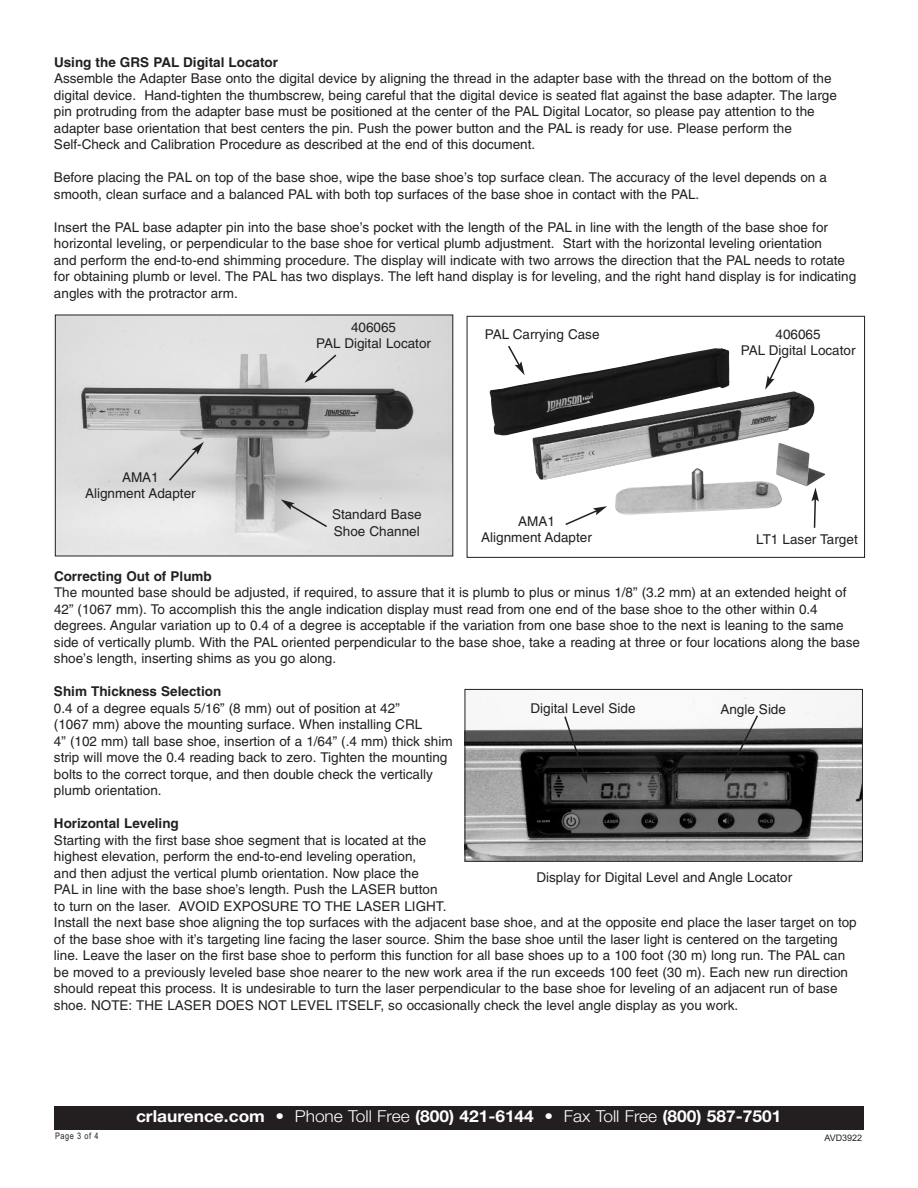
<style>
.page{position:relative;width:918px;height:1188px;background:#fff}
.page>*{position:absolute;margin:0;border:0;box-sizing:border-box;transform-origin:0 0}
.t1{font:700 16.5px "Helvetica Neue";color:#fff;scale:1.05 1}
.t2{font:13.5px/16.5px "Helvetica";color:#231f20}
.t3{font:700 13.5px "Helvetica";color:#231f20}
.t4{font:9px "Arial Narrow";letter-spacing:.055em;color:#231f20}
.t5{font:9px "Arial";color:#231f20}
.s1{font-weight:300}
</style>
<div class="page">
<div style="left:54px;top:1106px;width:810px;height:24px;background:#231f20"></div>
<img style="left:57px;top:317px;width:394px;height:237px">
<div style="left:55px;top:315px;width:398px;height:241px;border:1px solid #231f20"></div>
<img style="left:490px;top:348px;width:336px;height:167px">
<div style="left:467px;top:316px;width:398px;height:242px;border:1px solid #231f20"></div>
<img style="left:467px;top:696px;width:394px;height:164px">
<div style="left:465px;top:689px;width:398px;height:173px;border:1px solid #231f20"></div>
<svg style="left:281px;top:500px;width:48px;height:29px"></svg>
<svg style="left:304px;top:353px;width:34px;height:30px"></svg>
<svg style="left:167px;top:442px;width:37px;height:40px"></svg>
<svg style="left:564px;top:506px;width:43px;height:19px"></svg>
<svg style="left:811px;top:488px;width:8px;height:40px"></svg>
<svg style="left:765px;top:355px;width:18px;height:35px"></svg>
<svg style="left:507px;top:345px;width:18px;height:30px"></svg>
<svg style="left:563px;top:715px;width:24px;height:69px"></svg>
<svg style="left:724px;top:714px;width:35px;height:68px"></svg>
<p class="t3" style="left:54px;top:57px;width:226px">Using the GRS PAL Digital Locator</p>
<p class="t2" style="left:54px;top:71px;width:784px">Assemble the Adapter Base onto the digital device by aligning the thread in the adapter base with the thread on the bottom of the digital device. Hand-tighten the thumbscrew, being careful that the digital device is seated flat against the base adapter. The large pin protruding from the adapter base must be positioned at the center of the PAL Digital Locator, so please pay attention to the adapter base orientation that best centers the pin. Push the power button and the PAL is ready for use. Please perform the Self-Check and Calibration Procedure as described at the end of this document.</p>
<p class="t2" style="left:54px;top:170px;width:775px">Before placing the PAL on top of the base shoe, wipe the base shoe’s top surface clean. The accuracy of the level depends on a smooth, clean surface and a balanced PAL with both top surfaces of the base shoe in contact with the PAL.</p>
<p class="t2" style="left:54px;top:220px;width:804px">Insert the PAL base adapter pin into the base shoe’s pocket with the length of the PAL in line with the length of the base shoe for horizontal leveling, or perpendicular to the base shoe for vertical plumb adjustment. Start with the horizontal leveling orientation<br>and perform the end-to-end shimming procedure. The display will indicate with two arrows the direction that the PAL needs to rotate for obtaining plumb or level. The PAL has two displays. The left hand display is for leveling, and the right hand display is for indicating angles with the protractor arm.</p>
<p class="t2" style="left:85px;top:470px;width:112px;text-align:center">AMA1<br>Alignment Adapter</p>
<p class="t2" style="left:316px;top:321px;width:116px;text-align:center">406065<br>PAL Digital Locator</p>
<p class="t2" style="left:485px;top:327px;width:116px">PAL Carrying Case</p>
<p class="t2" style="left:332px;top:508px;width:91px">Standard Base<br>Shoe Channel</p>
<p class="t2" style="left:481px;top:514px;width:112px;text-align:center">AMA1<br>Alignment Adapter</p>
<p class="t2" style="left:741px;top:327px;width:116px;text-align:center">406065<br>PAL Digital Locator</p>
<p class="t2" style="left:756px;top:532px;width:103px">LT1 Laser Target</p>
<p class="t3" style="left:54px;top:571px;width:159px">Correcting Out of Plumb</p>
<p class="t2" style="left:54px;top:585px;width:808px">The mounted base should be adjusted, if required, to assure that it is plumb to plus or minus 1/8” (3.2 mm) at an extended height of 42” (1067 mm). To accomplish this the angle indication display must read from one end of the base shoe to the other within 0.4 degrees. Angular variation up to 0.4 of a degree is acceptable if the variation from one base shoe to the next is leaning to the same side of vertically plumb. With the PAL oriented perpendicular to the base shoe, take a reading at three or four locations along the base shoe’s length, inserting shims as you go along.</p>
<p class="t3" style="left:54px;top:686px;width:169px">Shim Thickness Selection</p>
<p class="t2" style="left:54px;top:701px;width:400px">0.4 of a degree equals 5/16” (8 mm) out of position at 42”<br>(1067 mm) above the mounting surface. When installing CRL<br>4” (102 mm) tall base shoe, insertion of a 1/64” (.4 mm) thick shim strip will move the 0.4 reading back to zero. Tighten the mounting bolts to the correct torque, and then double check the vertically plumb orientation.</p>
<p class="t3" style="left:54px;top:818px;width:126px">Horizontal Leveling</p>
<p class="t2" style="left:54px;top:833px;width:804px">Starting with the first base shoe segment that is located at the<br>highest elevation, perform the end-to-end leveling operation,<br>and then adjust the vertical plumb orientation. Now place the<br>PAL in line with the base shoe’s length. Push the LASER button<br>to turn on the laser. AVOID EXPOSURE TO THE LASER LIGHT.<br>Install the next base shoe aligning the top surfaces with the adjacent base shoe, and at the opposite end place the laser target on top of the base shoe with it’s targeting line facing the laser source. Shim the base shoe until the laser light is centered on the targeting line. Leave the laser on the first base shoe to perform this function for all base shoes up to a 100 foot (30 m) long run. The PAL can be moved to a previously leveled base shoe nearer to the new work area if the run exceeds 100 feet (30 m). Each new run direction should repeat this process. It is undesirable to turn the laser perpendicular to the base shoe for leveling of an adjacent run of base shoe. NOTE: THE LASER DOES NOT LEVEL ITSELF, so occasionally check the level angle display as you work.</p>
<p class="t2" style="left:531px;top:701px;width:107px">Digital Level Side</p>
<p class="t2" style="left:720px;top:702px;width:67px">Angle Side</p>
<p class="t2" style="left:536px;top:871px;width:257px">Display for Digital Level and Angle Locator</p>
<p class="t4" style="left:55px;top:1131px;width:45px">Page 3 of 4</p>
<p class="t1" style="left:136px;top:1110px;width:616px">crlaurence.com • <span class="s1">Phone Toll Free</span> (800) 421-6144 • <span class="s1">Fax Toll Free</span> (800) 587-7501</p>
<p class="t5" style="left:824px;top:1133px;width:39px">AVD3922</p>
</div>
